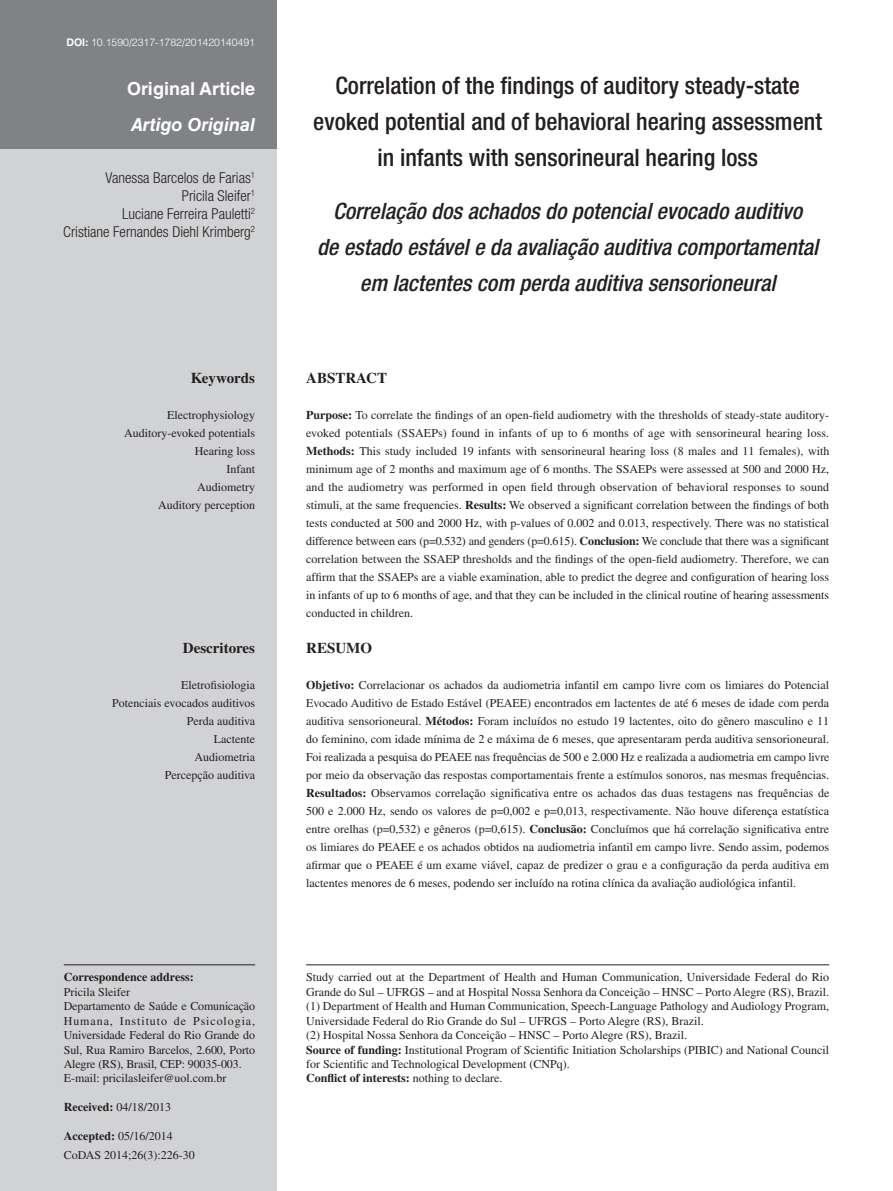
<style>
.page{position:relative;width:893px;height:1191px;background:#fff}
.page>*{position:absolute;margin:0;border:0;box-sizing:border-box;transform-origin:0 0}
._01_0_título_1{font:500 condensed 24px/36px "Helvetica Neue LT Std";color:#231f20;text-align:center}
._01_1_título_2{font:italic 500 condensed 22.5px/36px "Helvetica Neue LT Std";color:#231f20;text-align:center}
.t1{font:700 18px "Helvetica LT Std";color:#fff}
.t2{font:italic 700 18px "Helvetica LT Std";color:#fff}
._02_0_autores{font:300 condensed 15px "Helvetica Neue LT Std";color:#231f20}
._03__1_Titulo_palavr{font:700 15px "Times LT Std";color:#231f20}
._05_1_SUB_1{font:700 15px "Times LT Std";color:#231f20}
._03_0_Resumo{font:12px/18px "Times LT Std";color:#231f20;text-align:justify}
._03_2_Abstract{font:12px/18px "Times LT Std";letter-spacing:-.005em;color:#231f20;text-align:justify}
._04_1_Informações{font:12px/14.4px "Times LT Std";color:#231f20}
._04_0_Informações_Pr{font:12px/14.4px "Times LT Std";color:#231f20}
._03_1_Palavras-chave{font:12px "Times LT Std";color:#231f20}
._03_3_Keywords{font:12px "Times LT Std";color:#231f20}
._04_1_Informações-2{font:700 12px "Times LT Std";color:#231f20}
._09_0_Cabeçalho{font:12px "Times LT Std";color:#231f20}
._04_0_Informações_Pr-2{font:700 12px "Times LT Std";color:#231f20}
._11_0_DOI{font:300 10.5px "Helvetica LT Std";color:#fff}
.s1{font-weight:700}
.s2{font-weight:400}
</style>
<div class="page">
<div style="left:0;top:0;width:276px;height:1191px;background:#d1d2d4"></div>
<div style="left:0;top:0;width:276px;height:149px;background:#808285"></div>
<hr style="left:64px;top:964px;width:191px;height:1px;background:#231f20">
<hr style="left:306px;top:964px;width:523px;height:1px;background:#231f20">
<p class="_11_0_DOI" style="left:66px;top:36px;width:190px"><span class="s1">DOI:</span> 10.1590/2317-1782/201420140491</p>
<h3 class="t1" style="left:127px;top:77px;width:129px">Original Article</h3>
<h3 class="t2" style="left:131px;top:113px;width:126px">Artigo Original</h3>
<p class="_02_0_autores" style="left:105px;top:169px;width:151px">Vanessa Barcelos de Farias<sup>1</sup></p>
<p class="_02_0_autores" style="left:182px;top:187px;width:75px">Pricila Sleifer<sup>1</sup></p>
<p class="_02_0_autores" style="left:122px;top:205px;width:134px">Luciane Ferreira Pauletti<sup>2</sup></p>
<p class="_02_0_autores" style="left:63px;top:223px;width:193px">Cristiane Fernandes Diehl Krimberg<sup>2</sup></p>
<p class="_03__1_Titulo_palavr" style="left:191px;top:369px;width:66px">Keywords</p>
<p class="_03_3_Keywords" style="left:167px;top:408px;width:89px">Electrophysiology</p>
<p class="_03_3_Keywords" style="left:124px;top:426px;width:132px">Auditory-evoked potentials</p>
<p class="_03_3_Keywords" style="left:195px;top:444px;width:62px">Hearing loss</p>
<p class="_03_3_Keywords" style="left:227px;top:462px;width:30px">Infant</p>
<p class="_03_3_Keywords" style="left:197px;top:480px;width:59px">Audiometry</p>
<p class="_03_3_Keywords" style="left:158px;top:498px;width:98px">Auditory perception</p>
<p class="_03__1_Titulo_palavr" style="left:183px;top:639px;width:74px">Descritores</p>
<p class="_03_1_Palavras-chave" style="left:181px;top:678px;width:76px">Eletrofisiologia</p>
<p class="_03_1_Palavras-chave" style="left:112px;top:696px;width:144px">Potenciais evocados auditivos</p>
<p class="_03_1_Palavras-chave" style="left:187px;top:714px;width:70px">Perda auditiva</p>
<p class="_03_1_Palavras-chave" style="left:214px;top:732px;width:43px">Lactente</p>
<p class="_03_1_Palavras-chave" style="left:194px;top:750px;width:62px">Audiometria</p>
<p class="_03_1_Palavras-chave" style="left:165px;top:768px;width:92px">Percepção auditiva</p>
<p class="_04_0_Informações_Pr-2" style="left:64px;top:970px;width:131px">Correspondence address:</p>
<p class="_04_1_Informações" style="left:64px;top:984px;width:68px">Pricila Sleifer</p>
<p class="_04_1_Informações" style="left:64px;top:999px;width:193px;text-align:justify">Departamento de Saúde e Comunicação Humana, Instituto de Psicologia, Universidade Federal do Rio Grande do Sul, Rua Ramiro Barcelos, 2.600, Porto Alegre (RS), Brasil, CEP: 90035-003.</p>
<p class="_04_1_Informações" style="left:64px;top:1071px;width:164px">E-mail: pricilasleifer@uol.com.br</p>
<p class="_04_1_Informações" style="left:64px;top:1099px;width:109px"><span class="s1">Received:</span> 04/18/2013</p>
<p class="_04_1_Informações" style="left:64px;top:1128px;width:110px"><span class="s1">Accepted:</span> 05/16/2014</p>
<p class="_09_0_Cabeçalho" style="left:64px;top:1148px;width:133px">CoDAS 2014;26(3):226-30</p>
<p class="_01_0_título_1" style="left:313px;top:67px;width:510px">Correlation of the findings of auditory steady-state evoked potential and of behavioral hearing assessment in infants with sensorineural hearing loss</p>
<p class="_01_1_título_2" style="left:317px;top:193px;width:503px">Correlação dos achados do potencial evocado auditivo<br>de estado estável e da avaliação auditiva comportamental em lactentes com perda auditiva sensorioneural</p>
<p class="_05_1_SUB_1" style="left:306px;top:369px;width:82px">ABSTRACT</p>
<p class="_03_2_Abstract" style="left:306px;top:405px;width:525px"><span class="s1">Purpose:</span> To correlate the findings of an open-field audiometry with the thresholds of steady-state auditory&shy;evoked potentials (SSAEPs) found in infants of up to 6 months of age with sensorineural hearing loss.<br><span class="s1">Methods:</span> This study included 19 infants with sensorineural hearing loss (8 males and 11 females), with minimum age of 2 months and maximum age of 6 months. The SSAEPs were assessed at 500 and 2000 Hz, and the audiometry was performed in open field through observation of behavioral responses to sound stimuli, at the same frequencies. <span class="s1">Results:</span> We observed a significant correlation between the findings of both tests conducted at 500 and 2000 Hz, with p-values of 0.002 and 0.013, respectively. There was no statistical difference between ears (p=0.532) and genders (p=0.615). <span class="s1">Conclusion:</span> We conclude that there was a significant correlation between the SSAEP thresholds and the findings of the open-field audiometry. Therefore, we can affirm that the SSAEPs are a viable examination, able to predict the degree and configuration of hearing loss in infants of up to 6 months of age, and that they can be included in the clinical routine of hearing assessments conducted in children.</p>
<p class="_05_1_SUB_1" style="left:306px;top:639px;width:67px">RESUMO</p>
<p class="_03_0_Resumo" style="left:306px;top:675px;width:525px"><span class="s1">Objetivo:</span> Correlacionar os achados da audiometria infantil em campo livre com os limiares do Potencial Evocado Auditivo de Estado Estável (PEAEE) encontrados em lactentes de até 6 meses de idade com perda auditiva sensorioneural. <span class="s1">Métodos:</span> Foram incluídos no estudo 19 lactentes, oito do gênero masculino e 11 do feminino, com idade mínima de 2 e máxima de 6 meses, que apresentaram perda auditiva sensorioneural.<br>Foi realizada a pesquisa do PEAEE nas frequências de 500 e 2.000 Hz e realizada a audiometria em campo livre por meio da observação das respostas comportamentais frente a estímulos sonoros, nas mesmas frequências.<br><span class="s1">Resultados:</span> Observamos correlação significativa entre os achados das duas testagens nas frequências de 500 e 2.000 Hz, sendo os valores de p=0,002 e p=0,013, respectivamente. Não houve diferença estatística entre orelhas (p=0,532) e gêneros (p=0,615). <span class="s1">Conclusão:</span> Concluímos que há correlação significativa entre os limiares do PEAEE e os achados obtidos na audiometria infantil em campo livre. Sendo assim, podemos afirmar que o PEAEE é um exame viável, capaz de predizer o grau e a configuração da perda auditiva em lactentes menores de 6 meses, podendo ser incluído na rotina clínica da avaliação audiológica infantil.</p>
<p class="_04_0_Informações_Pr" style="left:306px;top:970px;width:525px">Study carried out at the Department of Health and Human Communication, Universidade Federal do Rio<br>Grande do Sul – UFRGS – and at Hospital Nossa Senhora da Conceição – HNSC – Porto Alegre (RS), Brazil.</p>
<p class="_04_1_Informações" style="left:306px;top:999px;width:525px">(1) Department of Health and Human Communication, Speech-Language Pathology and Audiology Program,<br>Universidade Federal do Rio Grande do Sul – UFRGS – Porto Alegre (RS), Brazil.</p>
<p class="_04_1_Informações" style="left:306px;top:1027px;width:383px">(2) Hospital Nossa Senhora da Conceição – HNSC – Porto Alegre (RS), Brazil.</p>
<p class="_04_1_Informações" style="left:306px;top:1042px;width:525px"><span class="s1">Source of funding:</span> Institutional Program of Scientific Initiation Scholarships (PIBIC) and National Council for Scientific and Technological Development (CNPq).</p>
<p class="_04_1_Informações-2" style="left:306px;top:1071px;width:198px">Conflict of interests: <span class="s2">nothing to declare.</span></p>
</div>
